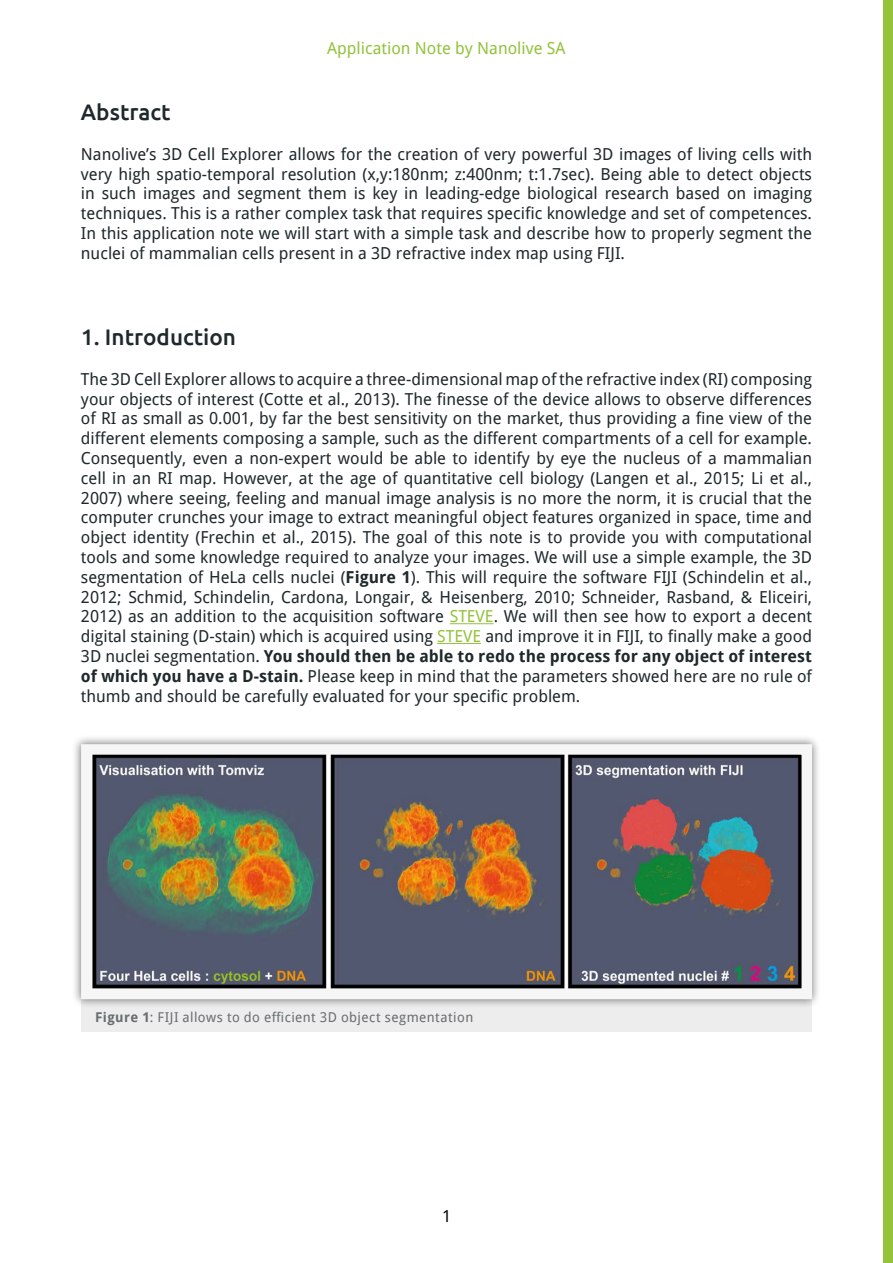
<style>
.page{position:relative;width:893px;height:1263px;background:#fff}
.page>*{position:absolute;margin:0;border:0;box-sizing:border-box;transform-origin:0 0}
.t1{font:500 22.5px "Ubuntu";color:#1f282b}
.t2{font:16.5px/19.8px "Droid Sans";color:#1f282b;text-align:justify}
.t3{font:16.5px "Droid Sans";color:#93c23b}
.t4{font:16.5px "Droid Sans";color:#000}
.t5{font:13.5px "Droid Sans";letter-spacing:.035em;color:#686d70}
.s1{font-weight:700}
.s2{color:#93c23b}
</style>
<div class="page">
<div style="left:883px;top:0;width:10px;height:1263px;background:#93c23b"></div>
<div style="left:81px;top:999px;width:731px;height:32px;background:#ededed"></div>
<hr style="left:450px;top:623px;width:44px;height:1px;background:#93c23b">
<hr style="left:437px;top:643px;width:44px;height:1px;background:#93c23b">
<div style="left:72px;top:735px;width:749px;height:273px;background:#000;opacity:.54"></div>
<img style="left:76px;top:739px;width:741px;height:265px">
<p class="t3" style="left:327px;top:37px;width:240px">Application Note by Nanolive SA</p>
<p class="t1" style="left:81px;top:98px;width:91px">Abstract</p>
<p class="t2" style="left:81px;top:144px;width:733px">Nanolive’s 3D Cell Explorer allows for the creation of very powerful 3D images of living cells with very high spatio-temporal resolution (x,y:180nm; z:400nm; t:1.7sec). Being able to detect objects in such images and segment them is key in leading-edge biological research based on imaging techniques. This is a rather complex task that requires specific knowledge and set of competences.<br>In this application note we will start with a simple task and describe how to properly segment the nuclei of mammalian cells present in a 3D refractive index map using FIJI.</p>
<p class="t1" style="left:81px;top:323px;width:157px">1. Introduction</p>
<p class="t2" style="left:81px;top:369px;width:733px">The 3D Cell Explorer allows to acquire a three-dimensional map of the refractive index (RI) composing your objects of interest (Cotte et al., 2013). The finesse of the device allows to observe differences of RI as small as 0.001, by far the best sensitivity on the market, thus providing a fine view of the different elements composing a sample, such as the different compartments of a cell for example.<br>Consequently, even a non-expert would be able to identify by eye the nucleus of a mammalian cell in an RI map. However, at the age of quantitative cell biology (Langen et al., 2015; Li et al., 2007) where seeing, feeling and manual image analysis is no more the norm, it is crucial that the computer crunches your image to extract meaningful object features organized in space, time and object identity (Frechin et al., 2015). The goal of this note is to provide you with computational tools and some knowledge required to analyze your images. We will use a simple example, the 3D segmentation of HeLa cells nuclei (<span class="s1">Figure 1</span>). This will require the software FIJI (Schindelin et al., 2012; Schmid, Schindelin, Cardona, Longair, &amp; Heisenberg, 2010; Schneider, Rasband, &amp; Eliceiri, 2012) as an addition to the acquisition software <span class="s2">STEVE</span>. We will then see how to export a decent digital staining (D-stain) which is acquired using <span class="s2">STEVE</span> and improve it in FIJI, to finally make a good 3D nuclei segmentation. <span class="s1">You should then be able to redo the process for any object of interest of which you have a D-stain.</span> Please keep in mind that the parameters showed here are no rule of thumb and should be carefully evaluated for your specific problem.</p>
<p class="t5" style="left:95px;top:1007px;width:380px"><span class="s1">Figure 1</span>: FIJI allows to do efficient 3D object segmentation</p>
<p class="t4" style="left:442px;top:1204px;width:11px">1</p>
</div>
